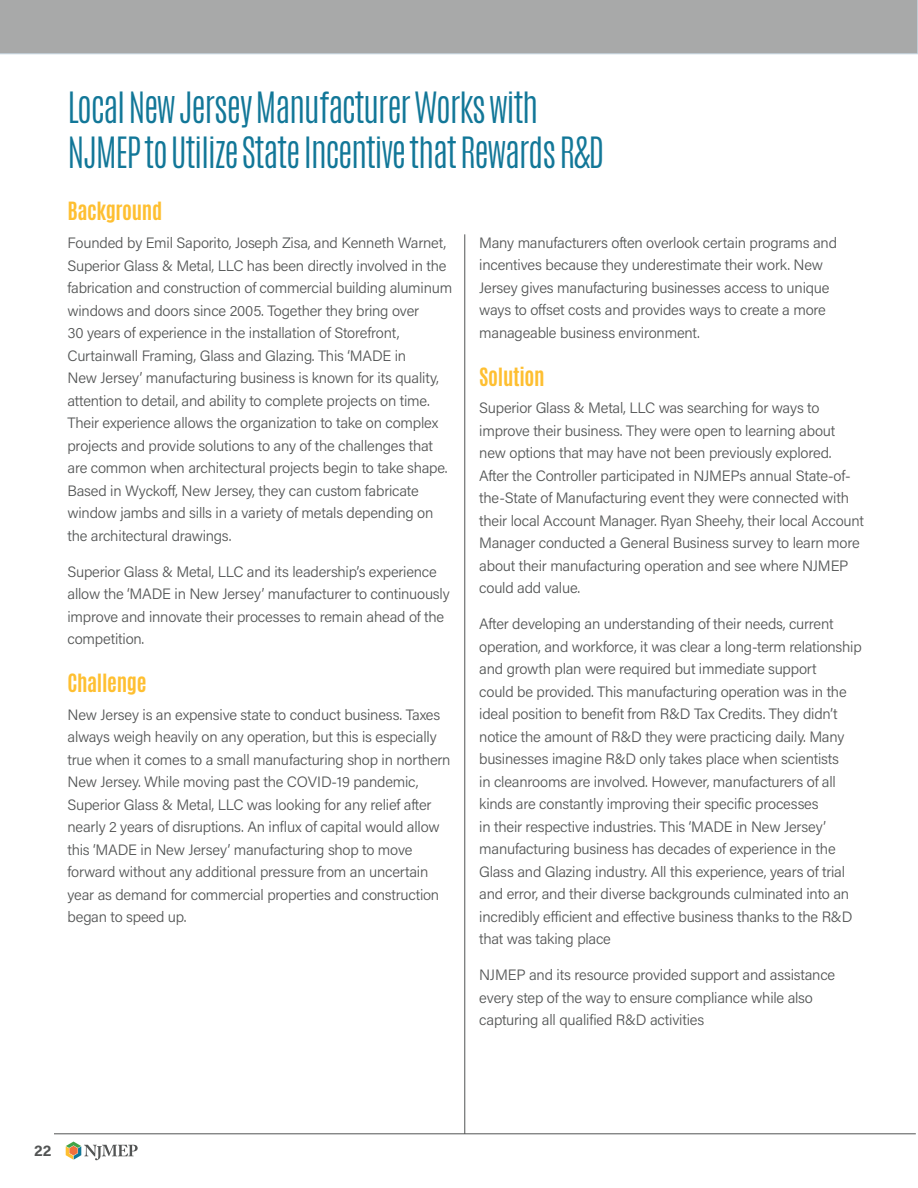
<style>
.page{position:relative;width:918px;height:1188px;background:#fff}
.page>*{position:absolute;margin:0;border:0;box-sizing:border-box;transform-origin:0 0}
.BtL_HEAD{font:300 36px/45px "Antonio";letter-spacing:-.04em;color:#127798}
.BtL_SUBHEAD{font:700 21px "Antonio";letter-spacing:-.015em;color:#febf31}
.BODY_10{font:15px/22.5px "Acumin Variable Concept";letter-spacing:-.015em;color:#525454}
.t1{font:700 15px "Acumin Pro";color:#525454}
</style>
<div class="page">
<hr style="left:54px;top:1134px;width:862px;height:1px;background:#525454">
<svg style="left:66px;top:1142px;width:72px;height:18px"></svg>
<div style="left:0;top:0;width:918px;height:54px;background:#a8a9a9"></div>
<hr style="left:465px;top:234px;width:1px;height:900px;background:#525454">
<p class="BtL_HEAD" style="left:68px;top:85px;width:538px">Local New Jersey Manufacturer Works with<br>NJMEP to Utilize State Incentive that Rewards R&amp;D</p>
<p class="BtL_SUBHEAD" style="left:68px;top:195px;width:96px">Background</p>
<p class="BODY_10" style="left:68px;top:231px;width:386px">Founded by Emil Saporito, Joseph Zisa, and Kenneth Warnet, Superior Glass &amp; Metal, LLC has been directly involved in the fabrication and construction of commercial building aluminum windows and doors since 2005. Together they bring over<br>30 years of experience in the installation of Storefront, Curtainwall Framing, Glass and Glazing. This ‘MADE in<br>New Jersey’ manufacturing business is known for its quality, attention to detail, and ability to complete projects on time.<br>Their experience allows the organization to take on complex projects and provide solutions to any of the challenges that are common when architectural projects begin to take shape.<br>Based in Wyckoff, New Jersey, they can custom fabricate window jambs and sills in a variety of metals depending on the architectural drawings.</p>
<p class="BODY_10" style="left:68px;top:559px;width:384px">Superior Glass &amp; Metal, LLC and its leadership’s experience allow the ‘MADE in New Jersey’ manufacturer to continuously improve and innovate their processes to remain ahead of the competition.</p>
<p class="BtL_SUBHEAD" style="left:68px;top:667px;width:81px">Challenge</p>
<p class="BODY_10" style="left:68px;top:703px;width:385px">New Jersey is an expensive state to conduct business. Taxes always weigh heavily on any operation, but this is especially true when it comes to a small manufacturing shop in northern New Jersey. While moving past the COVID-19 pandemic, Superior Glass &amp; Metal, LLC was looking for any relief after nearly 2 years of disruptions. An influx of capital would allow this ‘MADE in New Jersey’ manufacturing shop to move forward without any additional pressure from an uncertain year as demand for commercial properties and construction began to speed up.</p>
<p class="BODY_10" style="left:479px;top:230px;width:359px">Many manufacturers often overlook certain programs and incentives because they underestimate their work. New Jersey gives manufacturing businesses access to unique ways to offset costs and provides ways to create a more manageable business environment.</p>
<p class="BtL_SUBHEAD" style="left:479px;top:361px;width:67px">Solution</p>
<p class="BODY_10" style="left:479px;top:396px;width:386px">Superior Glass &amp; Metal, LLC was searching for ways to improve their business. They were open to learning about new options that may have not been previously explored.<br>After the Controller participated in NJMEPs annual State-of&shy;the-State of Manufacturing event they were connected with their local Account Manager. Ryan Sheehy, their local Account Manager conducted a General Business survey to learn more about their manufacturing operation and see where NJMEP could add value.</p>
<p class="BODY_10" style="left:479px;top:612px;width:384px">After developing an understanding of their needs, current operation, and workforce, it was clear a long-term relationship and growth plan were required but immediate support<br>could be provided. This manufacturing operation was in the ideal position to benefit from R&amp;D Tax Credits. They didn’t notice the amount of R&amp;D they were practicing daily. Many businesses imagine R&amp;D only takes place when scientists<br>in cleanrooms are involved. However, manufacturers of all kinds are constantly improving their specific processes<br>in their respective industries. This ‘MADE in New Jersey’ manufacturing business has decades of experience in the Glass and Glazing industry. All this experience, years of trial and error, and their diverse backgrounds culminated into an incredibly efficient and effective business thanks to the R&amp;D that was taking place</p>
<p class="BODY_10" style="left:479px;top:963px;width:358px">NJMEP and its resource provided support and assistance every step of the way to ensure compliance while also capturing all qualified R&amp;D activities</p>
<p class="t1" style="left:34px;top:1140px;width:19px">22</p>
</div>
